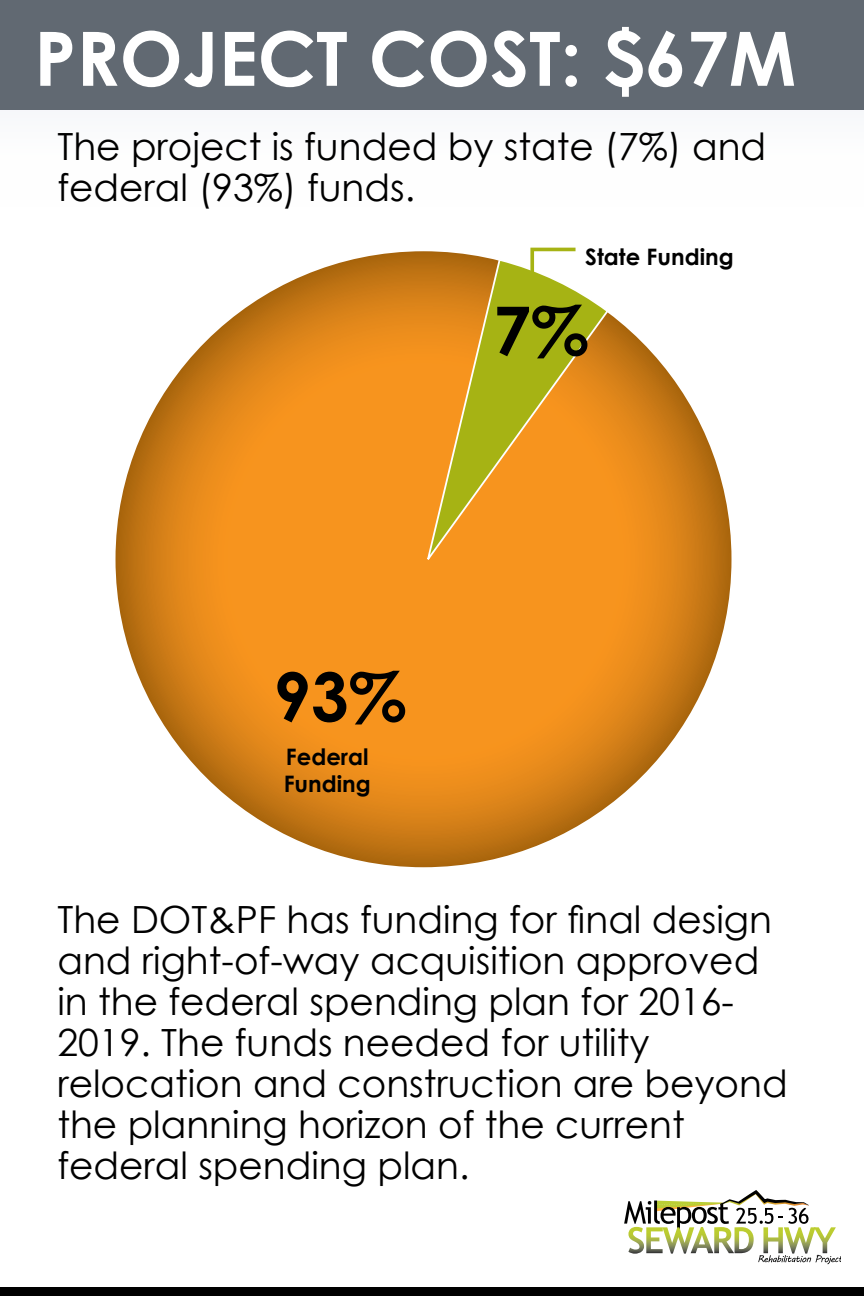
<style>
.page{position:relative;width:864px;height:1296px;background:#fff}
.page>*{position:absolute;margin:0;border:0;box-sizing:border-box;transform-origin:0 0}
.t1{font:700 75px "Century Gothic";color:#fff}
.t2{font:700 67.3px "Century Gothic";color:#000}
.t3{font:37.5px/41px "Century Gothic";color:#000}
.t4{font:700 22.7px "Century Gothic";color:#000}
</style>
<div class="page">
<div style="left:0;top:1287px;width:864px;height:9px;background:#000"></div>
<svg style="left:624px;top:1190px;width:217px;height:74px"></svg>
<div style="left:0;top:0;width:864px;height:110px;background:#616972"></div>
<svg style="left:115px;top:250px;width:617px;height:618px"></svg>
<svg style="left:424px;top:258px;width:186px;height:310px"></svg>
<svg style="left:529px;top:247px;width:50px;height:34px"></svg>
<p class="t1" style="left:34px;top:2px;width:764px">PROJECT COST: $67M</p>
<p class="t3" style="left:57px;top:125px;width:710px">The project is funded by state (7%) and federal (93%) funds.</p>
<p class="t4" style="left:585px;top:239px;width:150px">State Funding</p>
<p class="t2" style="left:493px;top:280px;width:97px">7%</p>
<p class="t2" style="left:273px;top:646px;width:135px">93%</p>
<p class="t4" style="left:286px;top:739px;width:84px">Federal</p>
<p class="t4" style="left:284px;top:766px;width:89px">Funding</p>
<p class="t3" style="left:57px;top:898px;width:732px">The DOT&amp;PF has funding for final design and right-of-way acquisition approved in the federal spending plan for 2016- 2019. The funds needed for utility relocation and construction are beyond the planning horizon of the current federal spending plan.</p>
</div>
